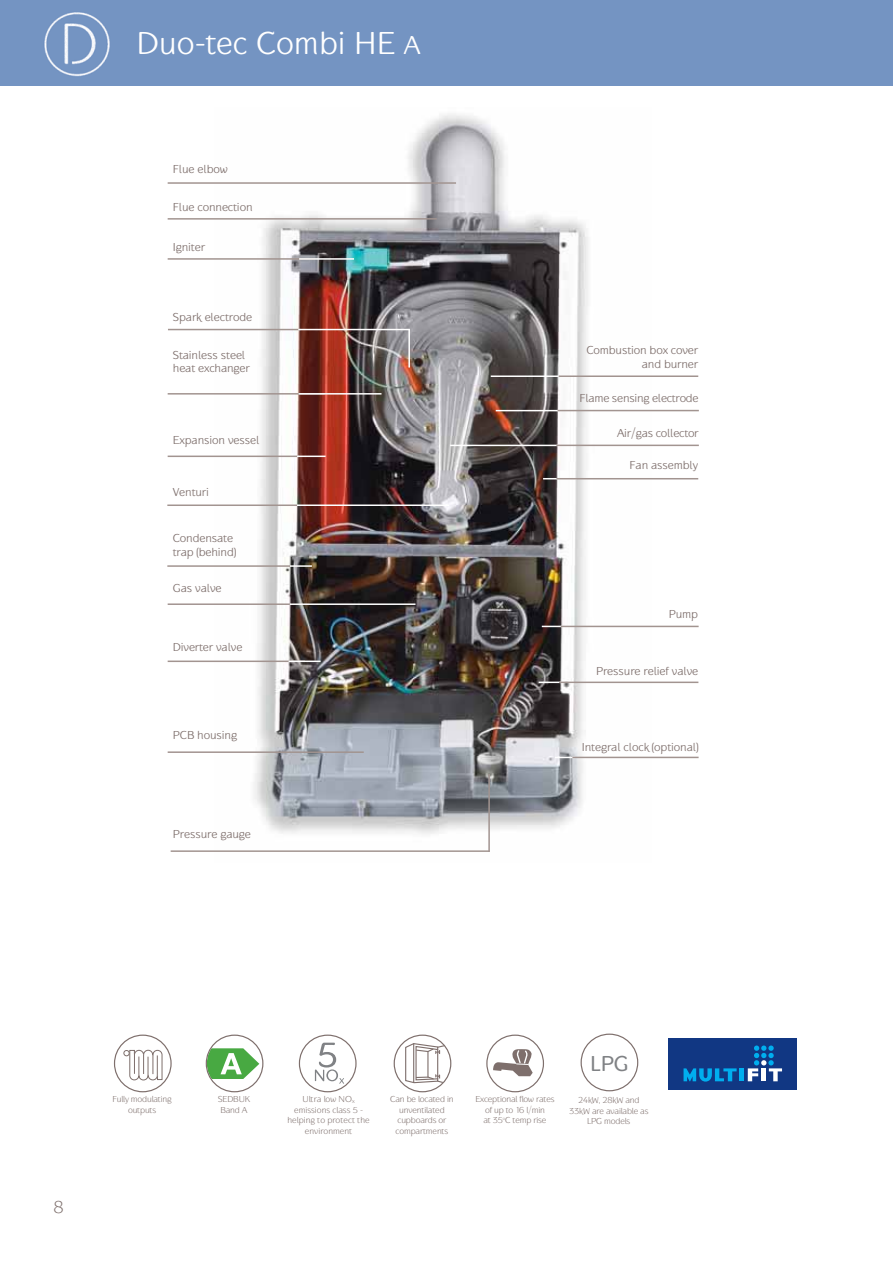
<style>
.page{position:relative;width:893px;height:1265px;background:#fff}
.page>*{position:absolute;margin:0;border:0;box-sizing:border-box;transform-origin:0 0}
.t1{font:500 33px "Baxi Respond";color:#fff}
.t2{font:700 22.5px "Baxi Respond";color:#808285}
.t3{font:100 18px "Baxi Respond";color:#7e6f6c}
.t4{font:500 12px/13.5px "Baxi Respond";letter-spacing:-.01em;color:#7e6f6c}
.t5{font:100 9px/10.5px "Baxi Respond";letter-spacing:-.015em;color:#7e6f6c;text-align:center}
.s1{font-size:27px}
</style>
<div class="page">
<img style="left:215px;top:114px;width:436px;height:738px">
<div style="left:0;top:0;width:893px;height:86px;background:#7494c2"></div>
<hr style="left:168px;top:182px;width:288px;height:2px;background:#a29490">
<hr style="left:533px;top:182px;width:23px;height:2px;background:#fff">
<hr style="left:168px;top:218px;width:269px;height:1px;background:#a29490">
<hr style="left:168px;top:258px;width:147px;height:2px;background:#a29490">
<hr style="left:299px;top:258px;width:55px;height:2px;background:#fff">
<hr style="left:168px;top:393px;width:157px;height:1px;background:#a29490">
<hr style="left:299px;top:393px;width:82px;height:1px;background:#fff">
<hr style="left:168px;top:455px;width:131px;height:2px;background:#a29490">
<hr style="left:297px;top:455px;width:29px;height:2px;background:#fff">
<hr style="left:168px;top:603px;width:123px;height:2px;background:#a29490">
<hr style="left:290px;top:603px;width:126px;height:2px;background:#fff">
<hr style="left:168px;top:660px;width:137px;height:2px;background:#a29490">
<hr style="left:289px;top:660px;width:32px;height:2px;background:#fff">
<hr style="left:168px;top:751px;width:196px;height:1px;background:#a29490">
<hr style="left:171px;top:850px;width:319px;height:1px;background:#a29490">
<hr style="left:488px;top:773px;width:2px;height:78px;background:#a29490">
<hr style="left:555px;top:756px;width:21px;height:2px;background:#fff">
<hr style="left:572px;top:756px;width:127px;height:2px;background:#a29490">
<hr style="left:539px;top:681px;width:35px;height:2px;background:#fff">
<hr style="left:542px;top:625px;width:32px;height:2px;background:#fff">
<hr style="left:543px;top:478px;width:34px;height:1px;background:#fff">
<hr style="left:491px;top:375px;width:86px;height:2px;background:#fff">
<svg style="left:299px;top:1034px;width:58px;height:58px"></svg>
<svg style="left:394px;top:1034px;width:57px;height:58px"></svg>
<svg style="left:486px;top:1034px;width:58px;height:58px"></svg>
<svg style="left:581px;top:1033px;width:57px;height:58px"></svg>
<div style="left:669px;top:1037px;width:128px;height:52px;background:#113783"></div>
<svg style="left:684px;top:1068px;width:53px;height:13px"></svg>
<div style="left:739px;top:1068px;width:5px;height:13px;background:#00aeef"></div>
<svg style="left:748px;top:1045px;width:34px;height:36px"></svg>
<img style="left:44px;top:12px;width:66px;height:65px">
<svg style="left:206px;top:1034px;width:57px;height:58px"></svg>
<svg style="left:113px;top:1034px;width:59px;height:58px"></svg>
<hr style="left:168px;top:329px;width:132px;height:1px;background:#a29490">
<hr style="left:298px;top:329px;width:112px;height:1px;background:#fff">
<hr style="left:408px;top:329px;width:2px;height:38px;background:#fff">
<hr style="left:278px;top:504px;width:171px;height:2px;background:#fff">
<hr style="left:167px;top:504px;width:130px;height:2px;background:#a29490">
<svg style="left:290px;top:565px;width:22px;height:1px"></svg>
<hr style="left:167px;top:565px;width:123px;height:1px;background:#a29490">
<hr style="left:556px;top:478px;width:142px;height:1px;background:#a29490">
<hr style="left:559px;top:375px;width:139px;height:2px;background:#a29490">
<hr style="left:561px;top:625px;width:138px;height:2px;background:#a29490">
<hr style="left:559px;top:681px;width:139px;height:2px;background:#a29490">
<hr style="left:496px;top:410px;width:64px;height:1px;background:#fff">
<hr style="left:558px;top:410px;width:141px;height:1px;background:#a29490">
<hr style="left:450px;top:444px;width:110px;height:2px;background:#fff">
<hr style="left:556px;top:444px;width:143px;height:2px;background:#a29490">
<h1 class="t1" style="left:137px;top:31px;width:285px">Duo-tec Combi HE <span class="s1">A</span></h1>
<p class="t4" style="left:173px;top:163px;width:56px">Flue elbow</p>
<p class="t4" style="left:173px;top:201px;width:81px">Flue connection</p>
<p class="t4" style="left:173px;top:241px;width:34px">Igniter</p>
<p class="t4" style="left:173px;top:311px;width:81px">Spark electrode</p>
<p class="t4" style="left:173px;top:349px;width:79px">Stainless steel heat exchanger</p>
<p class="t4" style="left:173px;top:434px;width:88px">Expansion vessel</p>
<p class="t4" style="left:173px;top:486px;width:38px">Venturi</p>
<p class="t4" style="left:173px;top:532px;width:65px;line-height:14.4px">Condensate trap (behind)</p>
<p class="t4" style="left:173px;top:582px;width:50px">Gas valve</p>
<p class="t4" style="left:173px;top:641px;width:71px">Diverter valve</p>
<p class="t4" style="left:173px;top:729px;width:66px">PCB housing</p>
<p class="t4" style="left:173px;top:828px;width:80px">Pressure gauge</p>
<p class="t4" style="left:586px;top:344px;width:113px">Combustion box cover</p>
<p class="t4" style="left:642px;top:358px;width:58px">and burner</p>
<p class="t4" style="left:579px;top:392px;width:121px">Flame sensing electrode</p>
<p class="t4" style="left:617px;top:427px;width:83px">Air/gas collector</p>
<p class="t4" style="left:630px;top:459px;width:70px">Fan assembly</p>
<p class="t4" style="left:669px;top:608px;width:31px">Pump</p>
<p class="t4" style="left:596px;top:665px;width:104px">Pressure relief valve</p>
<p class="t4" style="left:582px;top:741px;width:118px">Integral clock (optional)</p>
<h3 class="t3" style="left:53px;top:1200px;width:12px">8</h3>
<h2 class="t2" style="left:590px;top:1050px;width:40px">LPG</h2>
<p class="t5" style="left:218px;top:1094px;width:34px">SEDBUK<br>Band A</p>
<p class="t5" style="left:390px;top:1094px;width:65px">Can be located in unventilated cupboards or compartments</p>
<p class="t5" style="left:475px;top:1094px;width:81px">Exceptional flow rates of up to 16 l/min<br>at 35<sup>o</sup>C temp rise</p>
<p class="t5" style="left:113px;top:1094px;width:61px">Fully modulating outputs</p>
<p class="t5" style="left:287px;top:1094px;width:84px">Ultra low NO<sub>x </sub>emissions class 5 - helping to protect the environment</p>
<p class="t5" style="left:569px;top:1095px;width:81px">24kW, 28kW and<br>33kW are available as<br>LPG models</p>
</div>
